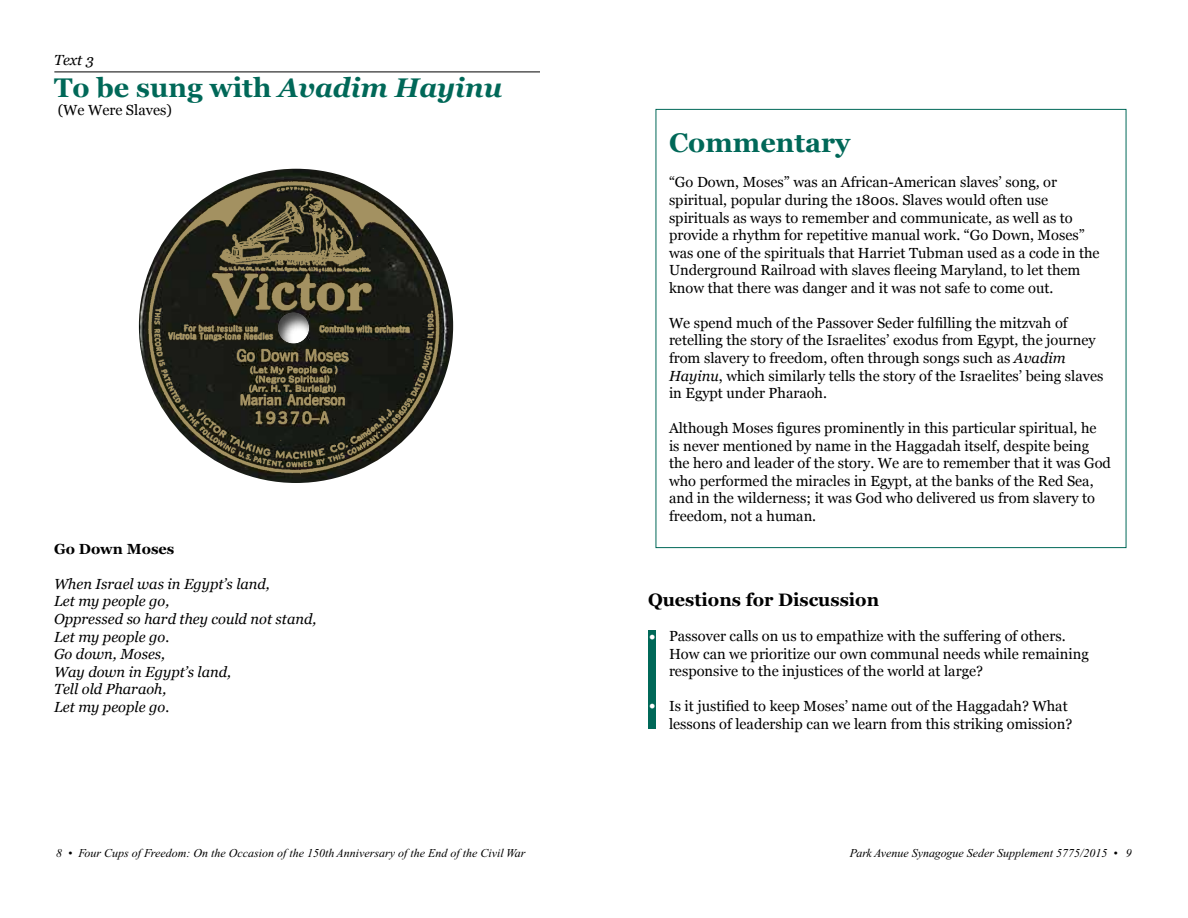
<style>
.page{position:relative;width:1188px;height:918px;background:#fff}
.page>*{position:absolute;margin:0;border:0;box-sizing:border-box;transform-origin:0 0}
.t1{font:700 27px "Georgia";color:#006858}
.t2{font:700 18px "Georgia";color:#000}
.t3{font:18px "Minion Pro";color:#fff}
.t4{font:14.7px/17.5px "Georgia";color:#000}
.t5{font:italic 14.7px/17.5px "Georgia";color:#000}
.t6{font:700 14.7px "Georgia";color:#000}
.t7{font:italic 12px "Times New Roman";color:#000}
.s1{font-style:italic}
</style>
<div class="page">
<img style="left:139px;top:169px;width:314px;height:314px;border-radius:157px">
<div style="left:277px;top:310px;width:34px;height:35px;background:#000;opacity:.75"></div>
<div style="left:649px;top:631px;width:7px;height:98px;background:#006858"></div>
<hr style="left:54px;top:72px;width:486px;height:1px;background:#000">
<p class="t5" style="left:54px;top:51px;width:41px">Text 3</p>
<h1 class="t1" style="left:54px;top:73px;width:450px">To be sung with <span class="s1">Avadim Hayinu</span></h1>
<p class="t4" style="left:58px;top:101px;width:116px">(We Were Slaves)</p>
<p class="t6" style="left:54px;top:540px;width:122px">Go Down Moses</p>
<p class="t5" style="left:54px;top:575px;width:264px">When Israel was in Egypt’s land,<br>Let my people go,<br>Oppressed so hard they could not stand,<br>Let my people go.<br>Go down, Moses,<br>Way down in Egypt’s land,<br>Tell old Pharaoh,<br>Let my people go.</p>
<h1 class="t1" style="left:669px;top:128px;width:183px">Commentary</h1>
<p class="t4" style="left:669px;top:174px;width:432px">“Go Down, Moses” was an African-American slaves’ song, or spiritual, popular during the 1800s. Slaves would often use spirituals as ways to remember and communicate, as well as to provide a rhythm for repetitive manual work. “Go Down, Moses” was one of the spirituals that Harriet Tubman used as a code in the Underground Railroad with slaves fleeing Maryland, to let them know that there was danger and it was not safe to come out.</p>
<p class="t4" style="left:669px;top:314px;width:436px">We spend much of the Passover Seder fulfilling the mitzvah of retelling the story of the Israelites’ exodus from Egypt, the journey from slavery to freedom, often through songs such as <span class="s1">Avadim Hayinu</span>, which similarly tells the story of the Israelites’ being slaves in Egypt under Pharaoh.</p>
<p class="t4" style="left:669px;top:419px;width:444px">Although Moses figures prominently in this particular spiritual, he<br>is never mentioned by name in the Haggadah itself, despite being the hero and leader of the story. We are to remember that it was God who performed the miracles in Egypt, at the banks of the Red Sea, and in the wilderness; it was God who delivered us from slavery to freedom, not a human.</p>
<p class="t2" style="left:648px;top:590px;width:233px">Questions for Discussion</p>
<p class="t4" style="left:669px;top:627px;width:421px">Passover calls on us to empathize with the suffering of others.<br>How can we prioritize our own communal needs while remaining responsive to the injustices of the world at large?</p>
<p class="t4" style="left:669px;top:697px;width:405px">Is it justified to keep Moses’ name out of the Haggadah? What lessons of leadership can we learn from this striking omission?</p>
<p class="t3" style="left:649px;top:623px;width:9px">•</p>
<p class="t3" style="left:649px;top:692px;width:9px">•</p>
<p class="t7" style="left:56px;top:847px;width:471px">8 • Four Cups of Freedom: On the Occasion of the 150th Anniversary of the End of the Civil War</p>
<p class="t7" style="left:850px;top:847px;width:283px">Park Avenue Synagogue Seder Supplement 5775/2015 • 9</p>
</div>
